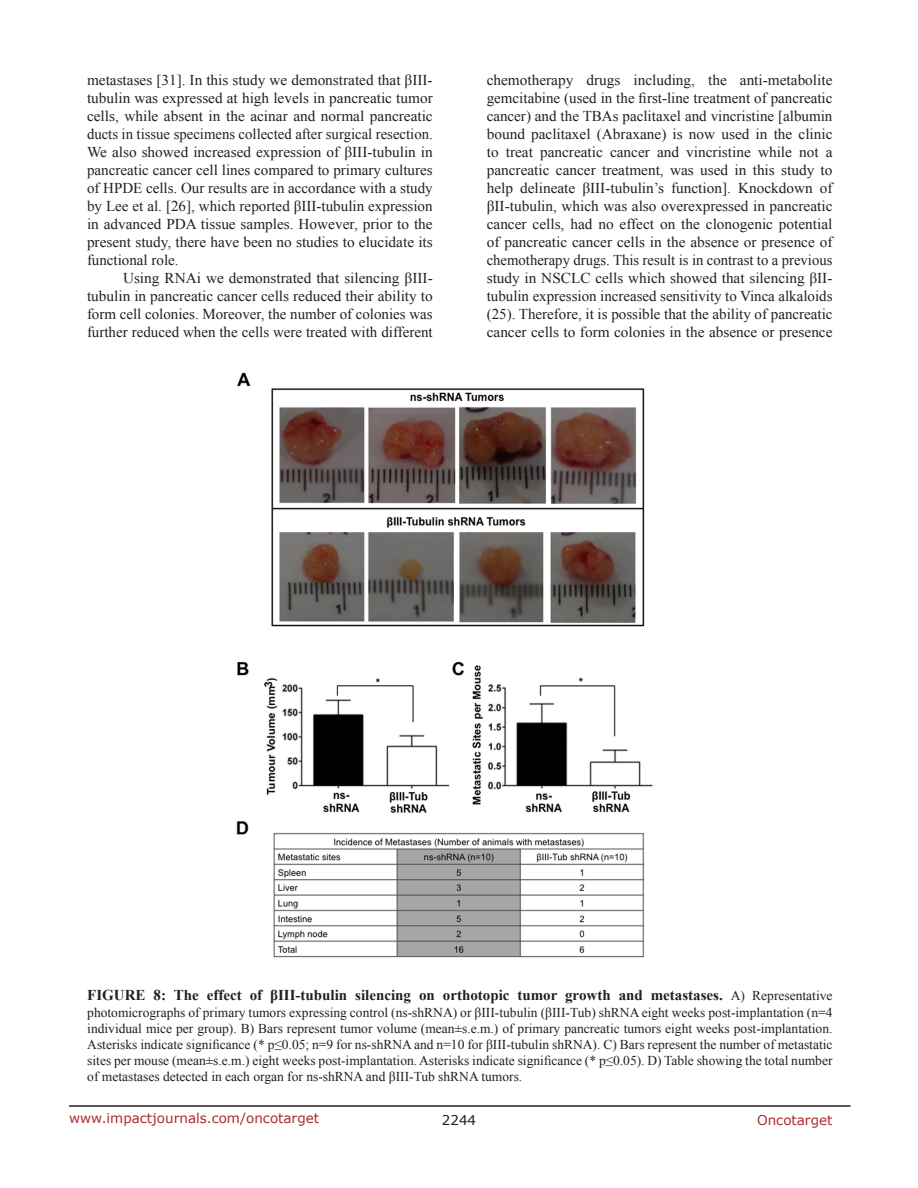
<style>
.page{position:relative;width:918px;height:1188px;background:#fff}
.page>*{position:absolute;margin:0;border:0;box-sizing:border-box;transform-origin:0 0}
.BodyText{font:15px/18px "Times New Roman";color:#221f22;text-align:justify}
.FigureText{font:700 15px "Times New Roman";color:#221f22}
.FigureText-2{font:13.5px/16.2px "Times New Roman";color:#221f22;text-align:justify}
.t1{font:13.5px "Verdana";color:#ac2b31}
.t2{font:13.5px "Verdana";color:#221f22}
.s1{font-weight:400;font-size:13.5px}
</style>
<div class="page">
<hr style="left:69px;top:1105px;width:781px;height:2px;background:#231f20">
<img style="left:236px;top:372px;width:417px;height:586px">
<p class="BodyText" style="left:87px;top:71px;width:347px">metastases [31]. In this study we demonstrated that βIII&shy;tubulin was expressed at high levels in pancreatic tumor cells, while absent in the acinar and normal pancreatic ducts in tissue specimens collected after surgical resection.<br>We also showed increased expression of βIII-tubulin in pancreatic cancer cell lines compared to primary cultures of HPDE cells. Our results are in accordance with a study by Lee et al. [26], which reported βIII-tubulin expression in advanced PDA tissue samples. However, prior to the present study, there have been no studies to elucidate its functional role.</p>
<p class="BodyText" style="left:87px;top:269px;width:347px;text-indent:36px">Using RNAi we demonstrated that silencing βIII&shy;tubulin in pancreatic cancer cells reduced their ability to form cell colonies. Moreover, the number of colonies was further reduced when the cells were treated with different</p>
<p class="BodyText" style="left:487px;top:71px;width:347px">chemotherapy drugs including, the anti-metabolite gemcitabine (used in the first-line treatment of pancreatic cancer) and the TBAs paclitaxel and vincristine [albumin bound paclitaxel (Abraxane) is now used in the clinic to treat pancreatic cancer and vincristine while not a pancreatic cancer treatment, was used in this study to help delineate βIII-tubulin’s function]. Knockdown of βII-tubulin, which was also overexpressed in pancreatic cancer cells, had no effect on the clonogenic potential of pancreatic cancer cells in the absence or presence of chemotherapy drugs. This result is in contrast to a previous study in NSCLC cells which showed that silencing βII&shy;tubulin expression increased sensitivity to Vinca alkaloids (25). Therefore, it is possible that the ability of pancreatic cancer cells to form colonies in the absence or presence</p>
<p class="FigureText" style="left:87px;top:985px;width:747px">FIGURE 8: The effect of βIII-tubulin silencing on orthotopic tumor growth and metastases. <span class="s1">A) Representative</span></p>
<p class="FigureText-2" style="left:87px;top:1004px;width:747px">photomicrographs of primary tumors expressing control (ns-shRNA) or βIII-tubulin (βIII-Tub) shRNA eight weeks post-implantation (n=4 individual mice per group). B) Bars represent tumor volume (mean±s.e.m.) of primary pancreatic tumors eight weeks post-implantation.<br>Asterisks indicate significance (* p≤0.05; n=9 for ns-shRNA and n=10 for βIII-tubulin shRNA). C) Bars represent the number of metastatic sites per mouse (mean±s.e.m.) eight weeks post-implantation. Asterisks indicate significance (* p≤0.05). D) Table showing the total number of metastases detected in each organ for ns-shRNA and βIII-Tub shRNA tumors.</p>
<p class="t1" style="left:69px;top:1109px;width:252px">www.impactjournals.com/oncotarget</p>
<p class="t2" style="left:442px;top:1111px;width:36px">2244</p>
<p class="t1" style="left:757px;top:1111px;width:77px">Oncotarget</p>
</div>
